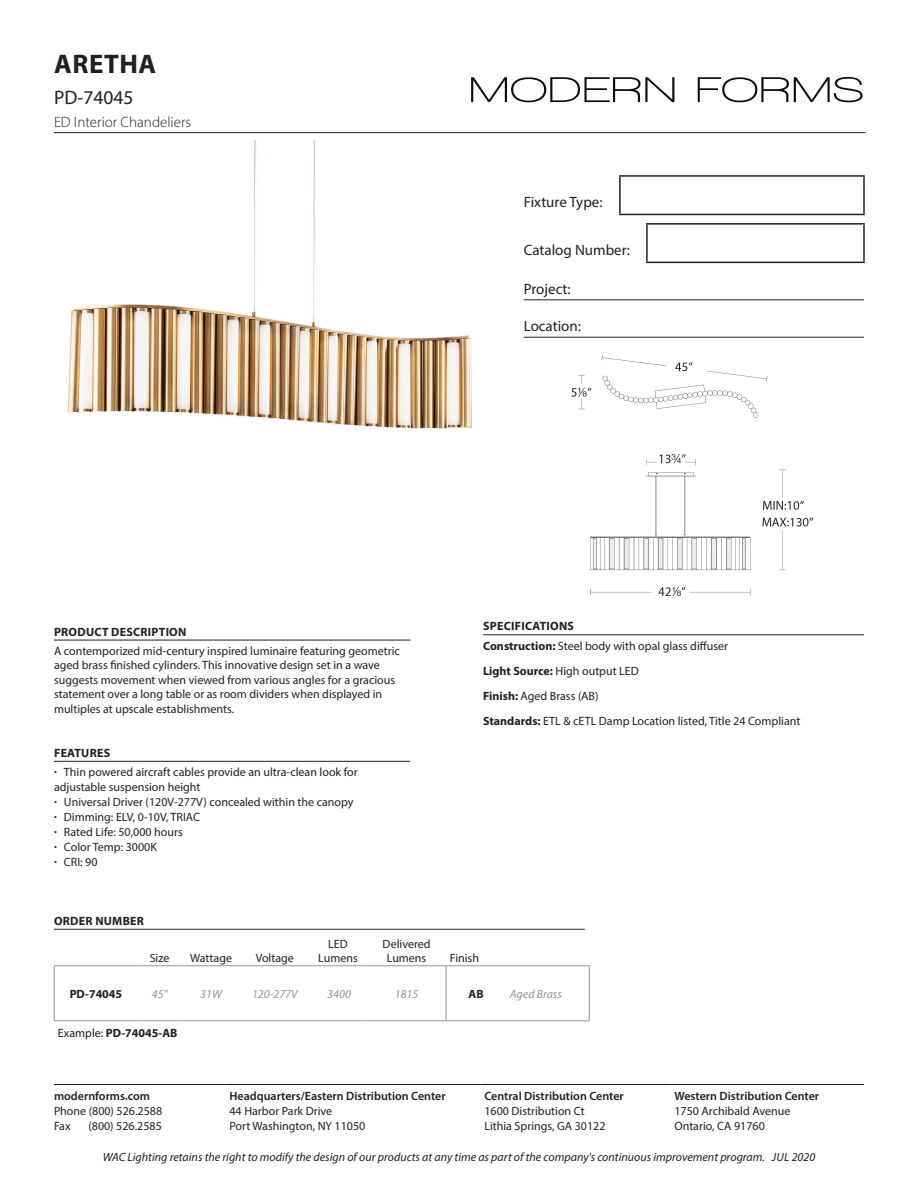
<style>
.page{position:relative;width:918px;height:1188px;background:#fff}
.page>*{position:absolute;margin:0;border:0;box-sizing:border-box;transform-origin:0 0}
.t1{font:700 27px "Myriad Pro";letter-spacing:.02em;color:#231f20}
.t2{font:19.5px "Myriad Pro";color:#231f20}
.t3{font:15px "Myriad Pro";color:#231f20}
.t4{font:300 15px "Myriad Pro";color:#231f20}
.Description{font:12px/15px "Myriad Pro";color:#231f20}
.t5{font:italic 12px "Myriad Pro";color:#231f20}
.t6{font:600 12px "Myriad Pro";color:#231f20}
.BK_REG_LEFT{font:700 12px "Myriad Pro";letter-spacing:.02em;color:#231f20}
.TABLE_HEADER{font:12px/14.4px "Myriad Pro";color:#231f20;text-align:center}
.BK_REG_LEFT-2{font:700 12px "Myriad Pro";color:#231f20}
.TABLE_ITAL{font:italic 12px "Myriad Pro";color:#939598}
.BK_REG_LEFT-3{font:italic 12px "Myriad Pro";color:#939598}
.MODEL{font:700 12px "Myriad Pro";color:#231f20}
.s1{font-family:"Walkway";font-weight:600}
.s2{font-weight:700}
.s3{font-weight:400}
</style>
<div class="page">
<hr style="left:54px;top:132px;width:812px;height:1px;background:#231f20">
<hr style="left:524px;top:300px;width:96px;height:1px;background:#231f20">
<svg style="left:620px;top:300px;width:27px;height:1px"></svg>
<hr style="left:647px;top:300px;width:217px;height:1px;background:#231f20">
<hr style="left:524px;top:337px;width:96px;height:1px;background:#231f20">
<svg style="left:620px;top:337px;width:27px;height:1px"></svg>
<hr style="left:647px;top:337px;width:217px;height:1px;background:#231f20">
<hr style="left:646px;top:223px;width:219px;height:2px;background:#231f20">
<hr style="left:646px;top:225px;width:2px;height:37px;background:#231f20">
<hr style="left:863px;top:225px;width:2px;height:37px;background:#231f20">
<hr style="left:646px;top:262px;width:219px;height:1px;background:#231f20">
<hr style="left:619px;top:175px;width:28px;height:2px;background:#231f20">
<hr style="left:619px;top:177px;width:2px;height:37px;background:#231f20">
<hr style="left:647px;top:175px;width:218px;height:2px;background:#231f20">
<hr style="left:863px;top:177px;width:2px;height:37px;background:#231f20">
<svg style="left:619px;top:214px;width:28px;height:1px"></svg>
<hr style="left:647px;top:214px;width:218px;height:1px;background:#231f20">
<hr style="left:54px;top:1084px;width:172px;height:1px;background:#231f20">
<hr style="left:226px;top:1084px;width:255px;height:1px;background:#231f20">
<hr style="left:481px;top:1084px;width:190px;height:1px;background:#231f20">
<hr style="left:671px;top:1084px;width:193px;height:1px;background:#231f20">
<svg style="left:471px;top:77px;width:203px;height:25px"></svg>
<svg style="left:698px;top:77px;width:164px;height:25px"></svg>
<hr style="left:54px;top:761px;width:356px;height:1px;background:#231f20">
<hr style="left:54px;top:640px;width:356px;height:1px;background:#231f20">
<hr style="left:483px;top:635px;width:381px;height:1px;background:#231f20">
<hr style="left:54px;top:929px;width:531px;height:1px;background:#231f20">
<hr style="left:54px;top:965px;width:84px;height:1px;background:#939598">
<hr style="left:54px;top:966px;width:1px;height:55px;background:#939598">
<hr style="left:54px;top:1021px;width:84px;height:1px;background:#939598">
<hr style="left:138px;top:965px;width:43px;height:1px;background:#939598">
<hr style="left:181px;top:965px;width:60px;height:1px;background:#939598">
<hr style="left:241px;top:965px;width:68px;height:1px;background:#939598">
<hr style="left:309px;top:965px;width:58px;height:1px;background:#939598">
<hr style="left:367px;top:965px;width:79px;height:1px;background:#939598">
<hr style="left:446px;top:965px;width:60px;height:1px;background:#939598">
<hr style="left:446px;top:966px;width:1px;height:55px;background:#939598">
<hr style="left:446px;top:1021px;width:60px;height:1px;background:#939598">
<hr style="left:138px;top:1021px;width:43px;height:1px;background:#939598">
<hr style="left:181px;top:1021px;width:60px;height:1px;background:#939598">
<hr style="left:241px;top:1021px;width:68px;height:1px;background:#939598">
<hr style="left:309px;top:1021px;width:58px;height:1px;background:#939598">
<hr style="left:367px;top:1021px;width:79px;height:1px;background:#939598">
<hr style="left:506px;top:965px;width:79px;height:1px;background:#939598">
<hr style="left:589px;top:966px;width:1px;height:55px;background:#939598">
<hr style="left:506px;top:1021px;width:79px;height:1px;background:#939598">
<img style="left:67px;top:141px;width:405px;height:288px">
<img style="left:571px;top:354px;width:243px;height:242px">
<p class="t1" style="left:54px;top:46px;width:104px">ARETHA</p>
<p class="t2" style="left:54px;top:86px;width:81px">PD-74045</p>
<p class="t4" style="left:54px;top:113px;width:139px">ED Interior Chandeliers</p>
<p class="t3" style="left:524px;top:193px;width:80px">Fixture Type:</p>
<p class="t3" style="left:524px;top:241px;width:108px">Catalog Number:</p>
<p class="t3" style="left:524px;top:280px;width:48px">Project:</p>
<p class="t3" style="left:524px;top:317px;width:59px">Location:</p>
<p class="BK_REG_LEFT" style="left:54px;top:624px;width:134px">PRODUCT DESCRIPTION</p>
<p class="Description" style="left:54px;top:644px;width:347px;line-height:14.4px">A contemporized mid-century inspired luminaire featuring geometric aged brass finished cylinders. This innovative design set in a wave suggests movement when viewed from various angles for a gracious statement over a long table or as room dividers when displayed in multiples at upscale establishments.</p>
<p class="BK_REG_LEFT" style="left:54px;top:745px;width:58px">FEATURES</p>
<p class="Description" style="left:54px;top:765px;width:305px"><span class="s1">•</span> Thin powered aircraft cables provide an ultra-clean look for adjustable suspension height</p>
<p class="Description" style="left:54px;top:795px;width:301px"><span class="s1">•</span> Universal Driver (120V-277V) concealed within the canopy</p>
<p class="Description" style="left:54px;top:810px;width:148px"><span class="s1">•</span> Dimming: ELV, 0-10V, TRIAC</p>
<p class="Description" style="left:54px;top:825px;width:130px"><span class="s1">•</span> Rated Life: 50,000 hours</p>
<p class="Description" style="left:54px;top:840px;width:104px"><span class="s1">•</span> Color Temp: 3000K</p>
<p class="Description" style="left:54px;top:855px;width:45px"><span class="s1">•</span> CRI: 90</p>
<p class="BK_REG_LEFT" style="left:54px;top:914px;width:91px">ORDER NUMBER</p>
<p class="TABLE_HEADER" style="left:150px;top:951px;width:21px">Size</p>
<p class="TABLE_HEADER" style="left:190px;top:951px;width:43px">Wattage</p>
<p class="TABLE_HEADER" style="left:256px;top:951px;width:40px">Voltage</p>
<p class="TABLE_HEADER" style="left:328px;top:936px;width:21px">LED</p>
<p class="TABLE_HEADER" style="left:318px;top:951px;width:41px">Lumens</p>
<p class="TABLE_HEADER" style="left:383px;top:936px;width:49px">Delivered<br>Lumens</p>
<p class="BK_REG_LEFT" style="left:483px;top:618px;width:92px">SPECIFICATIONS</p>
<p class="Description" style="left:483px;top:638px;width:246px"><span class="s2">Construction:</span> Steel body with opal glass diffuser</p>
<p class="Description" style="left:483px;top:663px;width:157px"><span class="s2">Light Source:</span> High output LED</p>
<p class="Description" style="left:483px;top:688px;width:117px"><span class="s2">Finish:</span> Aged Brass (AB)</p>
<p class="Description" style="left:483px;top:713px;width:319px"><span class="s2">Standards:</span> ETL &amp; cETL Damp Location listed, Title 24 Compliant</p>
<p class="TABLE_HEADER" style="left:450px;top:951px;width:31px">Finish</p>
<p class="MODEL" style="left:70px;top:986px;width:54px">PD-74045</p>
<p class="BK_REG_LEFT-3" style="left:152px;top:986px;width:17px">45"</p>
<p class="BK_REG_LEFT-3" style="left:200px;top:986px;width:23px">31W</p>
<p class="BK_REG_LEFT-3" style="left:252px;top:986px;width:47px">120-277V</p>
<p class="TABLE_ITAL" style="left:327px;top:986px;width:25px">3400</p>
<p class="TABLE_ITAL" style="left:395px;top:986px;width:25px">1815</p>
<p class="MODEL" style="left:469px;top:986px;width:17px">AB</p>
<p class="TABLE_ITAL" style="left:510px;top:986px;width:53px">Aged Brass</p>
<p class="BK_REG_LEFT-2" style="left:58px;top:1025px;width:121px"><span class="s3">Example:</span> PD-74045-AB</p>
<p class="t6" style="left:54px;top:1089px;width:98px">modernforms.com</p>
<p class="Description" style="left:54px;top:1104px;width:110px">Phone (800) 526.2588<br>Fax</p>
<p class="Description" style="left:88px;top:1119px;width:75px">(800) 526.2585</p>
<p class="t6" style="left:230px;top:1089px;width:218px">Headquarters/Eastern Distribution Center</p>
<p class="Description" style="left:230px;top:1104px;width:137px">44 Harbor Park Drive<br>Port Washington, NY 11050</p>
<p class="t6" style="left:484px;top:1089px;width:141px">Central Distribution Center</p>
<p class="Description" style="left:484px;top:1104px;width:123px">1600 Distribution Ct<br>Lithia Springs, GA 30122</p>
<p class="t6" style="left:674px;top:1089px;width:146px">Western Distribution Center</p>
<p class="Description" style="left:674px;top:1104px;width:117px">1750 Archibald Avenue<br>Ontario, CA 91760</p>
<p class="t5" style="left:103px;top:1149px;width:714px">WAC Lighting retains the right to modify the design of our products at any time as part of the company's continuous improvement program. Jul 2020</p>
</div>
